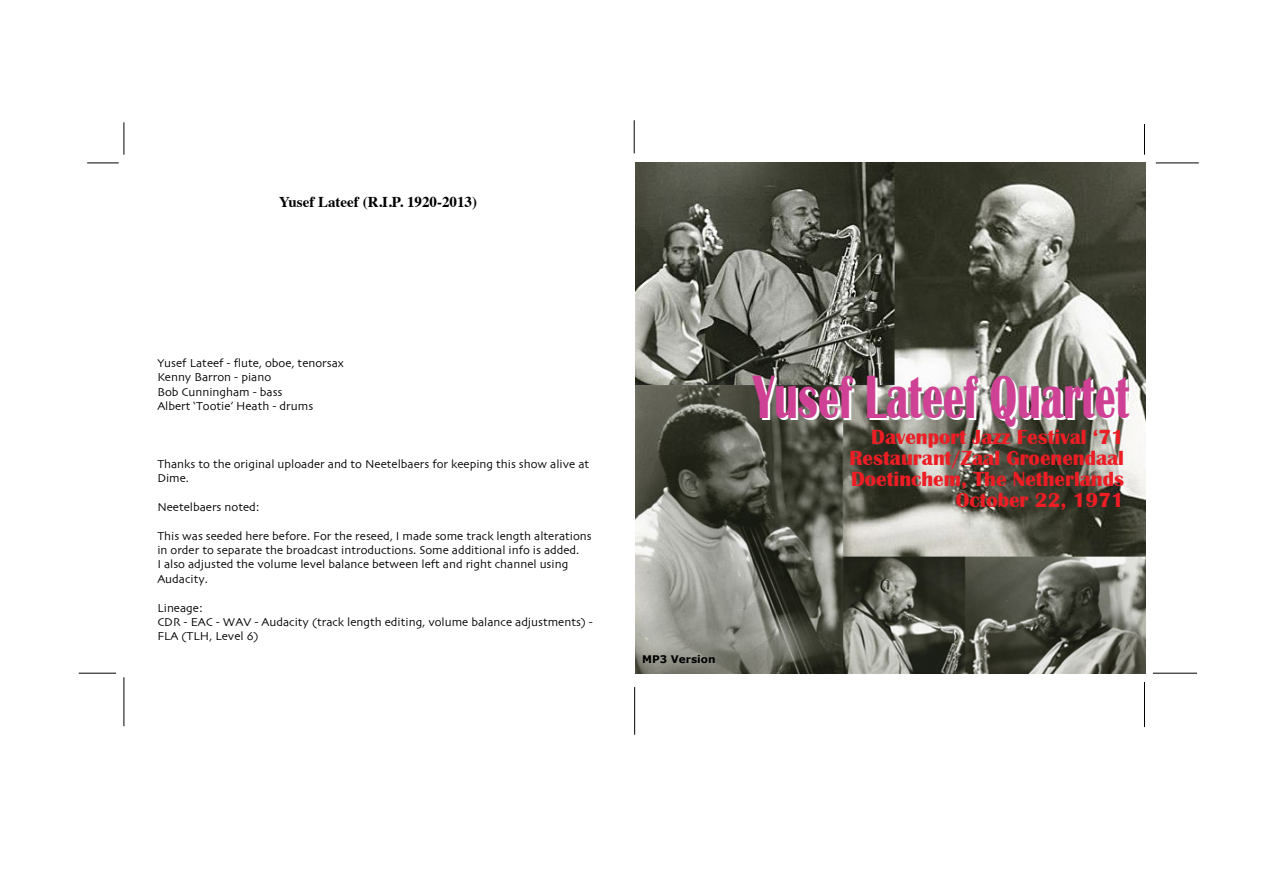
<style>
.page{position:relative;width:1263px;height:893px;background:#fff}
.page>*{position:absolute;margin:0;border:0;box-sizing:border-box;transform-origin:0 0}
.t1{font:700 63px "Britannic";color:#fff;scale:.67 1}
.t2{font:700 21px/21px "Britannic";color:#ed1d24;text-align:right}
.t3{font:700 15px "Times";color:#000}
.t4{font:12px/14.4px "Skia";color:#000}
.t5{font:700 10.5px "Verdana";color:#000}
</style>
<div class="page">
<hr style="left:124px;top:122px;width:1px;height:33px;background:#000">
<hr style="left:87px;top:163px;width:32px;height:1px;background:#000">
<hr style="left:634px;top:120px;width:1px;height:33px;background:#000">
<hr style="left:1144px;top:124px;width:1px;height:31px;background:#000">
<hr style="left:1156px;top:163px;width:43px;height:1px;background:#000">
<hr style="left:1153px;top:673px;width:44px;height:1px;background:#000">
<hr style="left:1144px;top:682px;width:1px;height:45px;background:#000">
<hr style="left:79px;top:673px;width:37px;height:1px;background:#000">
<hr style="left:124px;top:677px;width:1px;height:49px;background:#000">
<hr style="left:634px;top:687px;width:1px;height:48px;background:#000">
<img style="left:635px;top:163px;width:510px;height:510px">
<p class="t3" style="left:279px;top:187px;width:200px">Yusef Lateef (R.I.P. 1920-2013)</p>
<p class="t4" style="left:157px;top:356px;width:188px">Yusef Lateef - flute, oboe, tenorsax<br>Kenny Barron - piano<br>Bob Cunningham - bass<br>Albert ‘Tootie’ Heath - drums</p>
<p class="t4" style="left:157px;top:457px;width:433px">Thanks to the original uploader and to Neetelbaers for keeping this show alive at<br>Dime.</p>
<p class="t4" style="left:157px;top:500px;width:104px">Neetelbaers noted:</p>
<p class="t4" style="left:157px;top:529px;width:436px">This was seeded here before. For the reseed, I made some track length alterations in order to separate the broadcast introductions. Some additional info is added.<br>I also adjusted the volume level balance between left and right channel using Audacity.</p>
<p class="t4" style="left:157px;top:601px;width:437px">Lineage:<br>CDR - EAC - WAV - Audacity (track length editing, volume balance adjustments) -<br>FLA (TLH, Level 6)</p>
<h1 class="t1" style="left:755px;top:363px;width:563px">Yusef Lateef Quartet</h1>
<h2 class="t2" style="left:849px;top:427px;width:276px">Davenport Jazz Festival ‘71<br>Restaurant/Zaal Groenendaal<br>Doetinchem, The Netherlands<br>October 22, 1971</h2>
<p class="t5" style="left:642px;top:652px;width:75px">MP3 Version</p>
</div>
